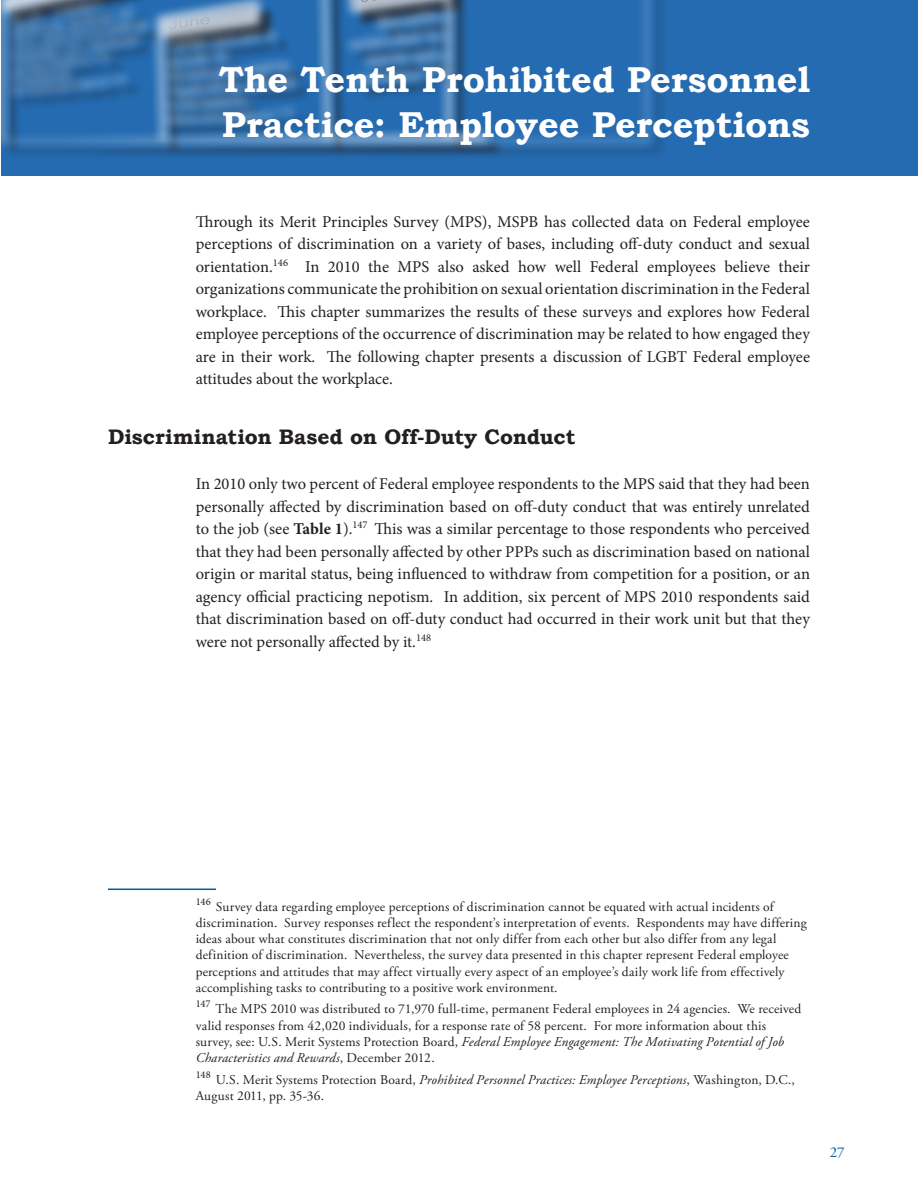
<style>
.page{position:relative;width:918px;height:1188px;background:#fff}
.page>*{position:absolute;margin:0;border:0;box-sizing:border-box;transform-origin:0 0}
.HL1_Section_Head{font:700 36px/45px "Bookman Old Style";letter-spacing:-.005em;color:#fff}
.HL2_Section_with_TOC{font:700 21px "Bookman Old Style";letter-spacing:.005em;color:#231f20}
.para{font:16.5px/22.5px "Minion Pro";letter-spacing:-.005em;color:#231f20;text-align:justify}
.t1{font:15px "Adobe Garamond Pro";color:#015ca7}
.Footnotes{font:13.5px/16.2px "Adobe Garamond Pro";letter-spacing:.01em;color:#231f20}
.s1{font-weight:700}
.s2{font-style:italic}
</style>
<div class="page">
<div style="left:1px;top:0;width:917px;height:176px;background:#246bb1"></div>
<div style="left:3px;top:0;width:663px;height:160px;background:#231f20;opacity:.75"></div>
<div style="left:0;top:0;width:657px;height:151px;background:#fff;opacity:.75"></div>
<div style="left:1px;top:0;width:648px;height:142px;background:#231f20;opacity:.75"></div>
<hr style="left:108px;top:889px;width:108px;height:1px;background:#015ca7">
<p class="HL1_Section_Head" style="left:219px;top:56px;width:593px">The Tenth Prohibited Personnel<br>Practice: Employee Perceptions</p>
<p class="para" style="left:196px;top:210px;width:616px">Through its Merit Principles Survey (MPS), MSPB has collected data on Federal employee perceptions of discrimination on a variety of bases, including off-duty conduct and sexual orientation.<sup>146</sup> In 2010 the MPS also asked how well Federal employees believe their organizations communicate the prohibition on sexual orientation discrimination in the Federal workplace. This chapter summarizes the results of these surveys and explores how Federal employee perceptions of the occurrence of discrimination may be related to how engaged they are in their work. The following chapter presents a discussion of LGBT Federal employee attitudes about the workplace.</p>
<p class="HL2_Section_with_TOC" style="left:108px;top:422px;width:469px">Discrimination Based on Off-Duty Conduct</p>
<p class="para" style="left:196px;top:473px;width:616px">In 2010 only two percent of Federal employee respondents to the MPS said that they had been personally affected by discrimination based on off-duty conduct that was entirely unrelated to the job (see <span class="s1">Table 1</span>).<sup>147</sup> This was a similar percentage to those respondents who perceived that they had been personally affected by other PPPs such as discrimination based on national origin or marital status, being influenced to withdraw from competition for a position, or an agency official practicing nepotism. In addition, six percent of MPS 2010 respondents said that discrimination based on off-duty conduct had occurred in their work unit but that they were not personally affected by it.<sup>148</sup></p>
<p class="Footnotes" style="left:196px;top:899px;width:613px"><sup>146</sup> Survey data regarding employee perceptions of discrimination cannot be equated with actual incidents of discrimination. Survey responses reflect the respondent’s interpretation of events. Respondents may have differing ideas about what constitutes discrimination that not only differ from each other but also differ from any legal definition of discrimination. Nevertheless, the survey data presented in this chapter represent Federal employee perceptions and attitudes that may affect virtually every aspect of an employee’s daily work life from effectively accomplishing tasks to contributing to a positive work environment.</p>
<p class="Footnotes" style="left:196px;top:1002px;width:607px"><sup>147</sup> The MPS 2010 was distributed to 71,970 full-time, permanent Federal employees in 24 agencies. We received valid responses from 42,020 individuals, for a response rate of 58 percent. For more information about this survey, see: U.S. Merit Systems Protection Board, <span class="s2">Federal Employee Engagement: The Motivating Potential of Job Characteristics and Rewards</span>, December 2012.</p>
<p class="Footnotes" style="left:196px;top:1072px;width:601px"><sup>148</sup> U.S. Merit Systems Protection Board, <span class="s2">Prohibited Personnel Practices: Employee Perceptions</span>, Washington, D.C.,<br>August 2011, pp. 35-36.</p>
<p class="t1" style="left:830px;top:1143px;width:16px">27</p>
</div>
